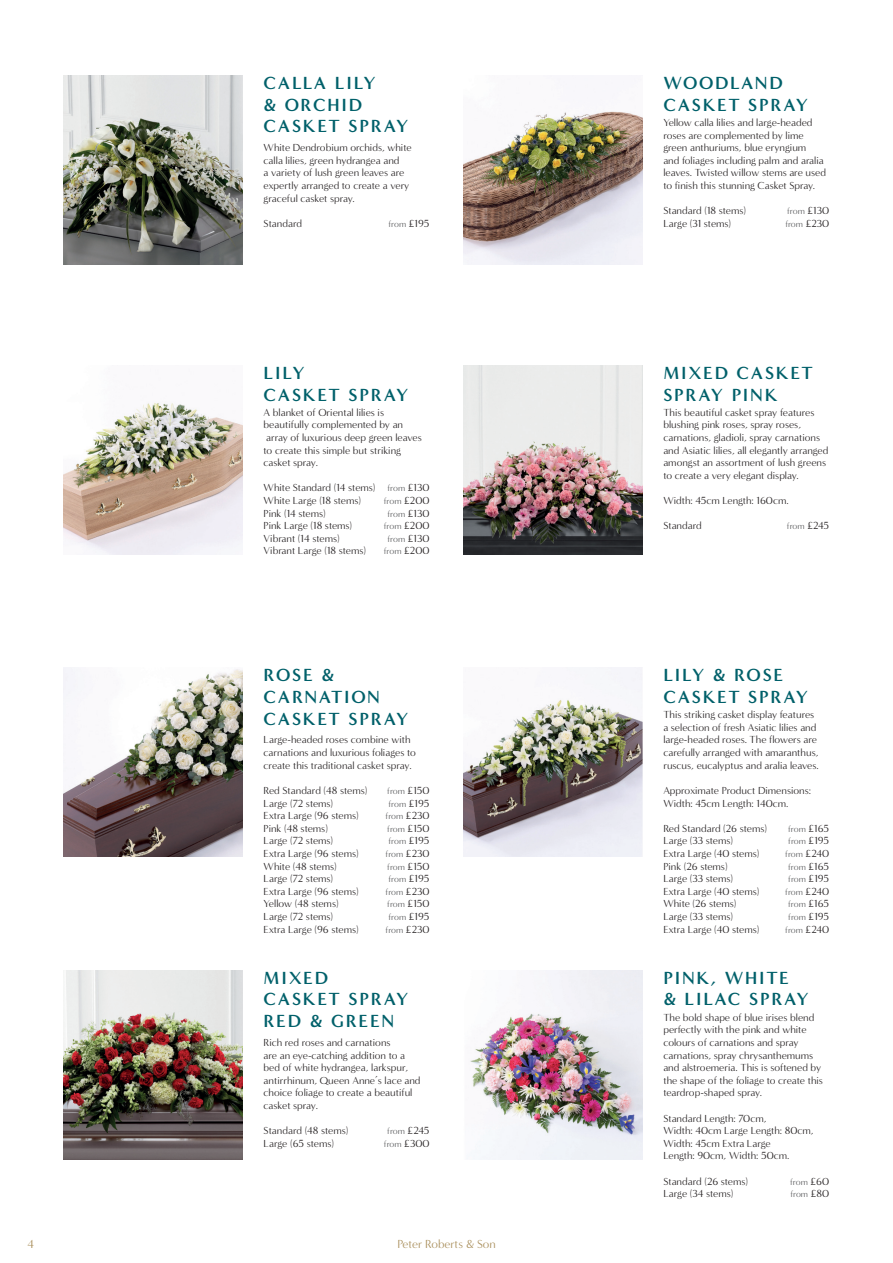
<style>
.page{position:relative;width:893px;height:1263px;background:#fff}
.page>*{position:absolute;margin:0;border:0;box-sizing:border-box;transform-origin:0 0}
.t1{font:700 18px/21.6px "Minerva Modern";letter-spacing:.1em;color:#00606a}
.t2{font:12px "Minerva Modern";color:#a98e5a}
.t3{font:10.5px/12.6px "Minerva Modern";color:#231f20}
.t4{font:9px "Minerva Modern";color:#57585a}
.s1{font-size:10.5px;color:#231f20}
.s2{font-size:9px;color:#57585a}
</style>
<div class="page">
<img style="left:470px;top:970px;width:172px;height:189px">
<img style="left:463px;top:365px;width:179px;height:189px">
<img style="left:463px;top:111px;width:179px;height:154px">
<img style="left:64px;top:403px;width:178px;height:151px">
<img style="left:64px;top:668px;width:178px;height:189px">
<img style="left:64px;top:970px;width:178px;height:189px">
<img style="left:64px;top:76px;width:178px;height:189px">
<img style="left:463px;top:668px;width:179px;height:189px">
<h1 class="t1" style="left:264px;top:72px;width:146px">CALLA LILY<br>&amp; ORCHID<br>CASKET SPRAY</h1>
<p class="t3" style="left:264px;top:141px;width:150px">White Dendrobium orchids, white calla lilies, green hydrangea and<br>a variety of lush green leaves are expertly arranged to create a very graceful casket spray.</p>
<p class="t3" style="left:264px;top:217px;width:40px">Standard</p>
<p class="t4" style="left:388px;top:219px;width:42px">from <span class="s1">£195</span></p>
<h1 class="t1" style="left:264px;top:362px;width:146px">LILY<br>CASKET SPRAY</h1>
<p class="t3" style="left:264px;top:406px;width:160px">A blanket of Oriental lilies is beautifully complemented by an array of luxurious deep green leaves to create this simple but striking casket spray.</p>
<p class="t3" style="left:264px;top:482px;width:167px">White Standard (14 stems) <span class="s2">from</span> £130<br>White Large (18 stems)</p>
<p class="t4" style="left:384px;top:496px;width:47px">from <span class="s1">£200</span></p>
<p class="t3" style="left:264px;top:507px;width:64px">Pink (14 stems)</p>
<p class="t4" style="left:387px;top:508px;width:43px">from <span class="s1">£130</span></p>
<p class="t3" style="left:264px;top:519px;width:90px">Pink Large (18 stems)</p>
<p class="t4" style="left:384px;top:521px;width:47px">from <span class="s1">£200</span></p>
<p class="t3" style="left:264px;top:532px;width:78px">Vibrant (14 stems)</p>
<p class="t4" style="left:387px;top:534px;width:43px">from <span class="s1">£130</span></p>
<p class="t3" style="left:264px;top:545px;width:104px">Vibrant Large (18 stems)</p>
<p class="t4" style="left:384px;top:546px;width:47px">from <span class="s1">£200</span></p>
<h1 class="t1" style="left:264px;top:664px;width:146px">ROSE &amp;<br>CARNATION<br>CASKET SPRAY</h1>
<p class="t3" style="left:264px;top:734px;width:154px">Large-headed roses combine with carnations and luxurious foliages to create this traditional casket spray.</p>
<p class="t3" style="left:264px;top:784px;width:105px">Red Standard (48 stems)</p>
<p class="t4" style="left:387px;top:786px;width:44px">from <span class="s1">£150</span></p>
<p class="t3" style="left:264px;top:797px;width:71px">Large (72 stems)</p>
<p class="t4" style="left:388px;top:798px;width:42px">from <span class="s1">£195</span></p>
<p class="t3" style="left:264px;top:809px;width:97px">Extra Large (96 stems)</p>
<p class="t4" style="left:386px;top:811px;width:45px">from <span class="s1">£230</span></p>
<p class="t3" style="left:264px;top:822px;width:66px">Pink (48 stems)</p>
<p class="t4" style="left:387px;top:823px;width:44px">from <span class="s1">£150</span></p>
<p class="t3" style="left:264px;top:834px;width:71px">Large (72 stems)</p>
<p class="t4" style="left:388px;top:836px;width:42px">from <span class="s1">£195</span></p>
<p class="t3" style="left:264px;top:847px;width:97px">Extra Large (96 stems)</p>
<p class="t4" style="left:386px;top:849px;width:45px">from <span class="s1">£230</span></p>
<p class="t3" style="left:264px;top:860px;width:75px">White (48 stems)</p>
<p class="t4" style="left:387px;top:861px;width:44px">from <span class="s1">£150</span></p>
<p class="t3" style="left:264px;top:872px;width:71px">Large (72 stems)</p>
<p class="t4" style="left:388px;top:874px;width:42px">from <span class="s1">£195</span></p>
<p class="t3" style="left:264px;top:885px;width:97px">Extra Large (96 stems)</p>
<p class="t4" style="left:386px;top:886px;width:45px">from <span class="s1">£230</span></p>
<p class="t3" style="left:264px;top:897px;width:77px">Yellow (48 stems)</p>
<p class="t4" style="left:387px;top:899px;width:44px">from <span class="s1">£150</span></p>
<p class="t3" style="left:264px;top:910px;width:71px">Large (72 stems)</p>
<p class="t4" style="left:388px;top:912px;width:42px">from <span class="s1">£195</span></p>
<p class="t3" style="left:264px;top:923px;width:97px">Extra Large (96 stems)</p>
<p class="t4" style="left:386px;top:924px;width:45px">from <span class="s1">£230</span></p>
<h1 class="t1" style="left:264px;top:967px;width:146px">MIXED<br>CASKET SPRAY<br>RED &amp; GREEN</h1>
<p class="t3" style="left:264px;top:1036px;width:158px">Rich red roses and carnations<br>are an eye-catching addition to a bed of white hydrangea, larkspur, antirrhinum, Queen Anne’s lace and choice foliage to create a beautiful casket spray.</p>
<p class="t3" style="left:264px;top:1124px;width:86px">Standard (48 stems)</p>
<p class="t4" style="left:387px;top:1126px;width:44px">from <span class="s1">£245</span></p>
<p class="t3" style="left:264px;top:1137px;width:72px">Large (65 stems)</p>
<p class="t4" style="left:384px;top:1138px;width:47px">from <span class="s1">£300</span></p>
<p class="t2" style="left:28px;top:1236px;width:8px">4</p>
<p class="t2" style="left:397px;top:1236px;width:100px">Peter Roberts &amp; Son</p>
<h1 class="t1" style="left:663px;top:72px;width:146px">WOODLAND<br>CASKET SPRAY</h1>
<p class="t3" style="left:663px;top:116px;width:164px">Yellow calla lilies and large-headed roses are complemented by lime green anthuriums, blue eryngium<br>and foliages including palm and aralia leaves. Twisted willow stems are used to finish this stunning Casket Spray.</p>
<p class="t3" style="left:663px;top:204px;width:84px">Standard (18 stems)</p>
<p class="t4" style="left:787px;top:206px;width:43px">from <span class="s1">£130</span></p>
<p class="t3" style="left:663px;top:217px;width:69px">Large (31 stems)</p>
<p class="t4" style="left:785px;top:219px;width:45px">from <span class="s1">£230</span></p>
<h1 class="t1" style="left:663px;top:362px;width:151px">MIXED CASKET<br>SPRAY PINK</h1>
<p class="t3" style="left:663px;top:406px;width:167px">This beautiful casket spray features blushing pink roses, spray roses, carnations, gladioli, spray carnations and Asiatic lilies, all elegantly arranged amongst an assortment of lush greens to create a very elegant display.</p>
<p class="t3" style="left:663px;top:494px;width:127px">Width: 45cm Length: 160cm.</p>
<p class="t3" style="left:663px;top:519px;width:40px">Standard</p>
<p class="t4" style="left:787px;top:521px;width:44px">from <span class="s1">£245</span></p>
<h1 class="t1" style="left:663px;top:664px;width:146px">LILY &amp; ROSE<br>CASKET SPRAY</h1>
<p class="t3" style="left:663px;top:708px;width:157px">This striking casket display features a selection of fresh Asiatic lilies and large-headed roses. The flowers are carefully arranged with amaranthus, ruscus, eucalyptus and aralia leaves.</p>
<p class="t3" style="left:663px;top:784px;width:149px">Approximate Product Dimensions:<br>Width: 45cm Length: 140cm.</p>
<p class="t3" style="left:663px;top:822px;width:105px">Red Standard (26 stems)</p>
<p class="t4" style="left:788px;top:823px;width:43px">from <span class="s1">£165</span></p>
<p class="t3" style="left:663px;top:834px;width:71px">Large (33 stems)</p>
<p class="t4" style="left:788px;top:836px;width:42px">from <span class="s1">£195</span></p>
<p class="t3" style="left:663px;top:847px;width:98px">Extra Large (40 stems)</p>
<p class="t4" style="left:785px;top:849px;width:45px">from <span class="s1">£240</span></p>
<p class="t3" style="left:663px;top:860px;width:66px">Pink (26 stems)</p>
<p class="t4" style="left:788px;top:861px;width:43px">from <span class="s1">£165</span></p>
<p class="t3" style="left:663px;top:872px;width:71px">Large (33 stems)</p>
<p class="t4" style="left:788px;top:874px;width:42px">from <span class="s1">£195</span></p>
<p class="t3" style="left:663px;top:885px;width:98px">Extra Large (40 stems)</p>
<p class="t4" style="left:785px;top:886px;width:45px">from <span class="s1">£240</span></p>
<p class="t3" style="left:663px;top:897px;width:75px">White (26 stems)</p>
<p class="t4" style="left:788px;top:899px;width:43px">from <span class="s1">£165</span></p>
<p class="t3" style="left:663px;top:910px;width:71px">Large (33 stems)</p>
<p class="t4" style="left:788px;top:912px;width:42px">from <span class="s1">£195</span></p>
<p class="t3" style="left:663px;top:923px;width:98px">Extra Large (40 stems)</p>
<p class="t4" style="left:785px;top:924px;width:45px">from <span class="s1">£240</span></p>
<h1 class="t1" style="left:663px;top:967px;width:147px">PINK, WHITE<br>&amp; LILAC SPRAY</h1>
<p class="t3" style="left:663px;top:1011px;width:161px">The bold shape of blue irises blend perfectly with the pink and white colours of carnations and spray carnations, spray chrysanthemums and alstroemeria. This is softened by the shape of the foliage to create this teardrop-shaped spray.</p>
<p class="t3" style="left:663px;top:1112px;width:152px">Standard Length: 70cm,<br>Width: 40cm Large Length: 80cm,<br>Width: 45cm Extra Large<br>Length: 90cm, Width: 50cm.</p>
<p class="t3" style="left:663px;top:1175px;width:86px">Standard (26 stems)</p>
<p class="t4" style="left:790px;top:1176px;width:41px">from <span class="s1">£60</span></p>
<p class="t3" style="left:663px;top:1187px;width:72px">Large (34 stems)</p>
<p class="t4" style="left:790px;top:1189px;width:40px">from <span class="s1">£80</span></p>
</div>
